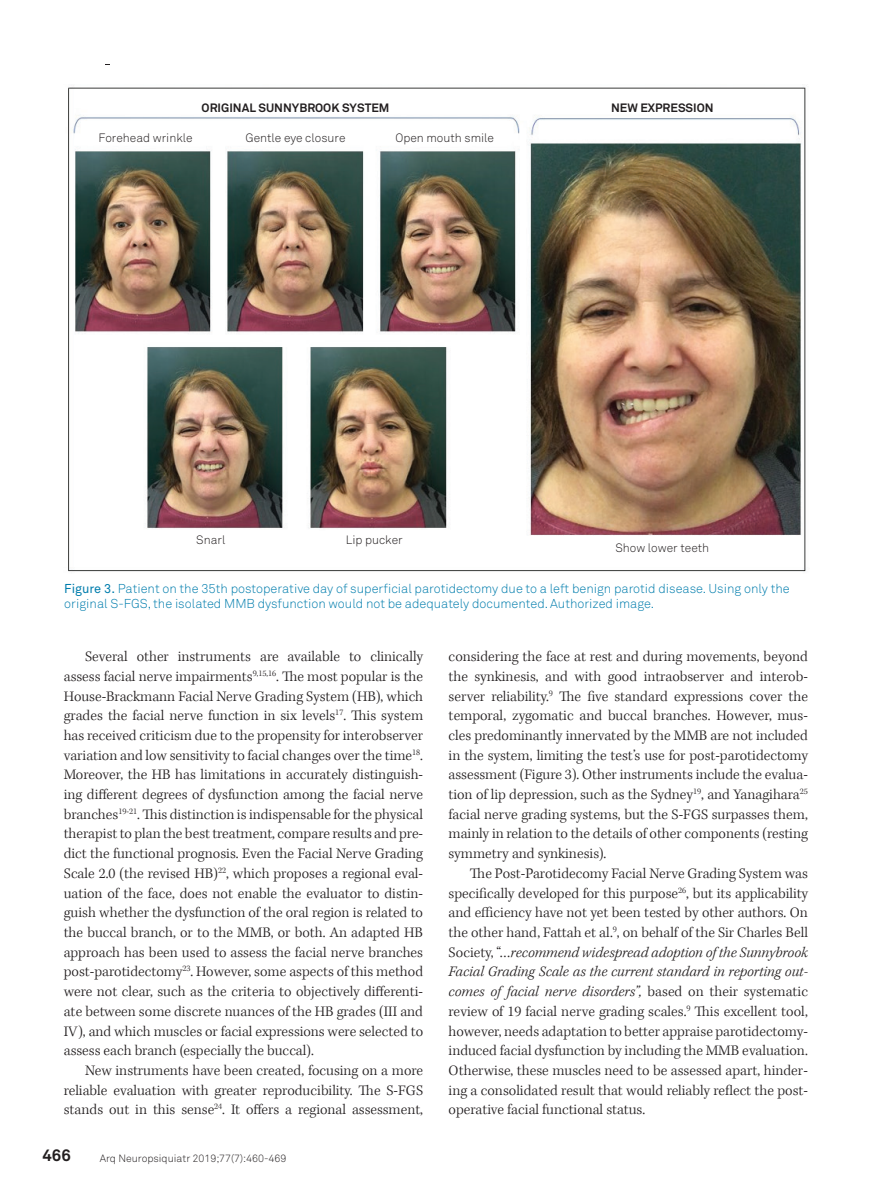
<style>
.page{position:relative;width:893px;height:1191px;background:#fff}
.page>*{position:absolute;margin:0;border:0;box-sizing:border-box;transform-origin:0 0}
.t1{font:700 16.5px "Akkurat Pro";color:#231f20}
._4_0_texto_EN{font:300 15px/19.6px "Kepler Std";color:#231f20;text-align:justify}
._6_0_título_de_tabel{font:12.75px/15.3px "Akkurat Light Pro";color:#007dad}
.t2{font:12px "Akkurat Light Pro";color:#231f20}
.t3{font:700 12px "Akkurat Pro";color:#231f20}
.t4{font:10.5px "Akkurat Light Pro";color:#231f20}
.s1{font-family:"Akkurat Pro"}
.s2{font-style:italic}
</style>
<div class="page">
<img style="left:68px;top:87px;width:738px;height:485px">
<p class="t3" style="left:202px;top:101px;width:189px">ORIGINAL SUNNYBROOK SYSTEM</p>
<p class="t3" style="left:611px;top:101px;width:104px">NEW EXPRESSION</p>
<p class="t2" style="left:98px;top:130px;width:96px">Forehead wrinkle</p>
<p class="t2" style="left:246px;top:130px;width:101px">Gentle eye closure</p>
<p class="t2" style="left:395px;top:130px;width:100px">Open mouth smile</p>
<p class="t2" style="left:196px;top:533px;width:31px">Snarl</p>
<p class="t2" style="left:346px;top:533px;width:58px">Lip pucker</p>
<p class="t2" style="left:615px;top:540px;width:95px">Show lower teeth</p>
<p class="_6_0_título_de_tabel" style="left:64px;top:581px;width:727px"><span class="s1">Figure 3.</span> Patient on the 35th postoperative day of superficial parotidectomy due to a left benign parotid disease. Using only the original S-FGS, the isolated MMB dysfunction would not be adequately documented. Authorized image.</p>
<p class="_4_0_texto_EN" style="left:64px;top:647px;width:361px;text-indent:21px">Several other instruments are available to clinically assess facial nerve impairments<sup>9,15,16</sup>. The most popular is the House-Brackmann Facial Nerve Grading System (HB), which grades the facial nerve function in six levels<sup>17</sup>. This system has received criticism due to the propensity for interobserver variation and low sensitivity to facial changes over the time<sup>18</sup>.<br>Moreover, the HB has limitations in accurately distinguish&shy;ing different degrees of dysfunction among the facial nerve branches<sup>19-21</sup>. This distinction is indispensable for the physical therapist to plan the best treatment, compare results and pre&shy;dict the functional prognosis. Even the Facial Nerve Grading Scale 2.0 (the revised HB)<sup>22</sup>, which proposes a regional eval&shy;uation of the face, does not enable the evaluator to distin&shy;guish whether the dysfunction of the oral region is related to the buccal branch, or to the MMB, or both. An adapted HB approach has been used to assess the facial nerve branches post-parotidectomy<sup>23</sup>. However, some aspects of this method were not clear, such as the criteria to objectively differenti&shy;ate between some discrete nuances of the HB grades (III and IV), and which muscles or facial expressions were selected to assess each branch (especially the buccal).</p>
<p class="_4_0_texto_EN" style="left:64px;top:1061px;width:361px;text-indent:21px">New instruments have been created, focusing on a more reliable evaluation with greater reproducibility. The S-FGS stands out in this sense<sup>24</sup>. It offers a regional assessment,</p>
<p class="t1" style="left:43px;top:1145px;width:30px">466</p>
<p class="t4" style="left:100px;top:1151px;width:188px">Arq Neuropsiquiatr 2019;77(7):460-469</p>
<p class="_4_0_texto_EN" style="left:449px;top:647px;width:361px">considering the face at rest and during movements, beyond the synkinesis, and with good intraobserver and interob&shy;server reliability.<sup>9</sup> The five standard expressions cover the temporal, zygomatic and buccal branches. However, mus&shy;cles predominantly innervated by the MMB are not included in the system, limiting the test’s use for post-parotidectomy assessment (Figure 3). Other instruments include the evalua&shy;tion of lip depression, such as the Sydney<sup>19</sup>, and Yanagihara<sup>25 </sup>facial nerve grading systems, but the S-FGS surpasses them, mainly in relation to the details of other components (resting symmetry and synkinesis).</p>
<p class="_4_0_texto_EN" style="left:449px;top:864px;width:361px;text-indent:21px">The Post-Parotidecomy Facial Nerve Grading System was specifically developed for this purpose<sup>26</sup>, but its applicability and efficiency have not yet been tested by other authors. On the other hand, Fattah et al.<sup>9</sup>, on behalf of the Sir Charles Bell Society, “…<span class="s2">recommend widespread adoption of the Sunnybrook Facial Grading Scale as the current standard in reporting out&shy;comes of facial nerve disorders”,</span> based on their systematic review of 19 facial nerve grading scales.<sup>9</sup> This excellent tool, however, needs adaptation to better appraise parotidectomy&shy;induced facial dysfunction by including the MMB evaluation.<br>Otherwise, these muscles need to be assessed apart, hinder&shy;ing a consolidated result that would reliably reflect the post&shy;operative facial functional status.</p>
</div>
